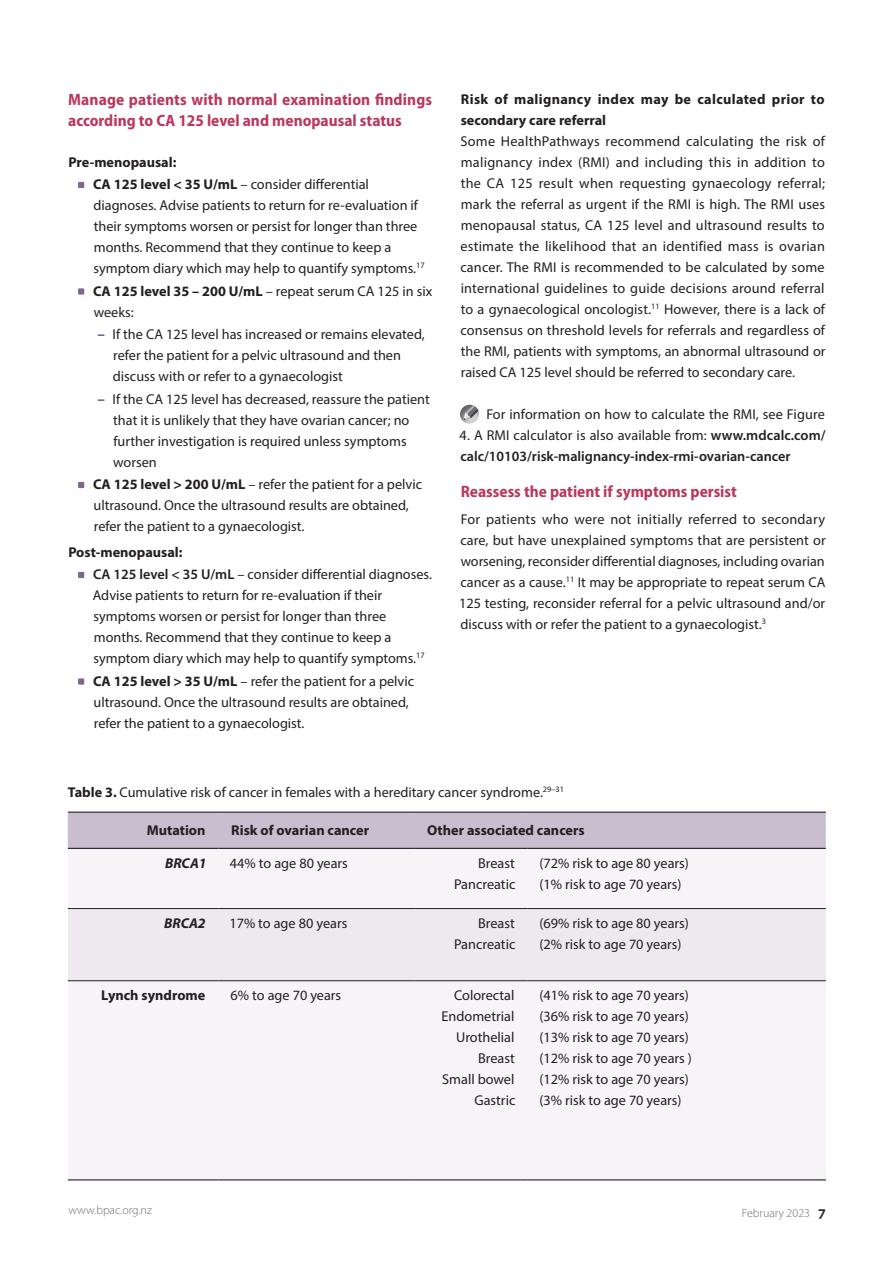
<style>
.page{position:relative;width:893px;height:1263px;background:#fff}
.page>*{position:absolute;margin:0;border:0;box-sizing:border-box;transform-origin:0 0}
.B_head{font:700 semi-condensed 16.5px/21px "Myriad Pro";color:#bb375c}
.Body{font:14.25px/21px "Myriad Pro";color:#231f20;text-align:justify}
.Bullet_List{font:14.25px/21px "Myriad Pro";color:#231f20}
.Body_Line_Space{font:14.25px "Myriad Pro";color:#231f20}
.Body_Line_Space-2{font:600 14.25px/21px "Myriad Pro";color:#231f20}
.Body-2{font:700 14.25px "Myriad Pro";color:#231f20}
.C_head{font:700 14.25px/21px "Myriad Pro";letter-spacing:.025em;color:#231f20}
.Body-3{font:italic 700 14.25px "Myriad Pro";color:#231f20}
.t1{font:300 12px "Myriad Pro";color:#6c6d70}
.s1{font-weight:700}
.s2{font-weight:900;font-size:15px;color:#80678e}
.s3{font-weight:600}
.s4{font-weight:400}
.s5{font-weight:600;font-size:15.75px;color:#231f20}
</style>
<div class="page">
<svg style="left:78px;top:182px;width:6px;height:6px"></svg>
<svg style="left:78px;top:288px;width:6px;height:7px"></svg>
<svg style="left:78px;top:482px;width:6px;height:6px"></svg>
<svg style="left:78px;top:572px;width:6px;height:6px"></svg>
<svg style="left:78px;top:678px;width:6px;height:7px"></svg>
<div style="left:458px;top:403px;width:21px;height:21px;background:#231f20;opacity:.6"></div>
<svg style="left:464px;top:405px;width:14px;height:15px"></svg>
<div style="left:68px;top:813px;width:758px;height:35px;background:#c8becf"></div>
<div style="left:68px;top:849px;width:758px;height:330px;background:#f6f4f7"></div>
<div style="left:68px;top:909px;width:758px;height:71px;background:#ede9ef"></div>
<hr style="left:68px;top:908px;width:150px;height:1px;background:#231f20">
<hr style="left:218px;top:908px;width:197px;height:1px;background:#231f20">
<hr style="left:415px;top:908px;width:112px;height:1px;background:#231f20">
<hr style="left:527px;top:908px;width:299px;height:1px;background:#231f20">
<hr style="left:68px;top:980px;width:150px;height:1px;background:#231f20">
<hr style="left:218px;top:980px;width:197px;height:1px;background:#231f20">
<hr style="left:415px;top:980px;width:112px;height:1px;background:#231f20">
<hr style="left:527px;top:980px;width:299px;height:1px;background:#231f20">
<hr style="left:68px;top:812px;width:150px;height:1px;background:#231f20">
<hr style="left:218px;top:812px;width:197px;height:1px;background:#231f20">
<hr style="left:415px;top:812px;width:112px;height:1px;background:#231f20">
<hr style="left:527px;top:812px;width:299px;height:1px;background:#231f20">
<hr style="left:68px;top:848px;width:150px;height:1px;background:#231f20">
<hr style="left:218px;top:848px;width:197px;height:1px;background:#231f20">
<hr style="left:415px;top:848px;width:112px;height:1px;background:#231f20">
<hr style="left:527px;top:848px;width:299px;height:1px;background:#231f20">
<hr style="left:68px;top:1179px;width:150px;height:1px;background:#231f20">
<hr style="left:218px;top:1179px;width:197px;height:1px;background:#231f20">
<hr style="left:415px;top:1179px;width:112px;height:1px;background:#231f20">
<hr style="left:527px;top:1179px;width:299px;height:1px;background:#231f20">
<p class="B_head" style="left:68px;top:89px;width:365px">Manage patients with normal examination findings according to CA 125 level and menopausal status</p>
<p class="Body-2" style="left:68px;top:152px;width:110px">Pre-menopausal:</p>
<p class="Bullet_List" style="left:93px;top:173px;width:333px"><span class="s1">CA 125 level &lt; 35 U/mL</span> – consider differential diagnoses. Advise patients to return for re-evaluation if their symptoms worsen or persist for longer than three months. Recommend that they continue to keep a symptom diary which may help to quantify symptoms.<sup>17</sup></p>
<p class="Bullet_List" style="left:93px;top:280px;width:341px"><span class="s1">CA 125 level 35 – 200 U/mL</span> – repeat serum CA 125 in six weeks:</p>
<p class="Bullet_List" style="left:113px;top:323px;width:313px;text-indent:-15px"><span class="s2">–</span> If the CA 125 level has increased or remains elevated, refer the patient for a pelvic ultrasound and then discuss with or refer to a gynaecologist</p>
<p class="Bullet_List" style="left:113px;top:388px;width:318px;text-indent:-16px"><span class="s2">–</span> If the CA 125 level has decreased, reassure the patient that it is unlikely that they have ovarian cancer; no further investigation is required unless symptoms worsen</p>
<p class="Bullet_List" style="left:93px;top:473px;width:331px"><span class="s1">CA 125 level &gt; 200 U/mL</span> – refer the patient for a pelvic ultrasound. Once the ultrasound results are obtained, refer the patient to a gynaecologist.</p>
<p class="Body-2" style="left:68px;top:542px;width:116px">Post-menopausal:</p>
<p class="Bullet_List" style="left:93px;top:563px;width:341px"><span class="s3">CA 125 level &lt; 35 U/mL</span> – consider differential diagnoses.<br>Advise patients to return for re-evaluation if their symptoms worsen or persist for longer than three months. Recommend that they continue to keep a symptom diary which may help to quantify symptoms.<sup>17</sup></p>
<p class="Bullet_List" style="left:93px;top:670px;width:323px"><span class="s1">CA 125 level &gt; 35 U/mL</span> – refer the patient for a pelvic ultrasound. Once the ultrasound results are obtained, refer the patient to a gynaecologist.</p>
<p class="C_head" style="left:461px;top:88px;width:365px">Risk of malignancy index may be calculated prior to secondary care referral</p>
<p class="Body" style="left:460px;top:130px;width:367px">Some HealthPathways recommend calculating the risk of malignancy index (RMI) and including this in addition to the CA 125 result when requesting gynaecology referral; mark the referral as urgent if the RMI is high. The RMI uses menopausal status, CA 125 level and ultrasound results to estimate the likelihood that an identified mass is ovarian cancer. The RMI is recommended to be calculated by some international guidelines to guide decisions around referral to a gynaecological oncologist.<sup>11</sup> However, there is a lack of consensus on threshold levels for referrals and regardless of the RMI, patients with symptoms, an abnormal ultrasound or raised CA 125 level should be referred to secondary care.</p>
<p class="Body_Line_Space" style="left:486px;top:405px;width:340px">For information on how to calculate the RMI, see Figure</p>
<p class="Body_Line_Space-2" style="left:460px;top:424px;width:368px"><span class="s4">4. A RMI calculator is also available from:</span> www.mdcalc.com/ calc/10103/risk-malignancy-index-rmi-ovarian-cancer</p>
<p class="B_head" style="left:461px;top:481px;width:278px">Reassess the patient if symptoms persist</p>
<p class="Body" style="left:459px;top:508px;width:368px">For patients who were not initially referred to secondary care, but have unexplained symptoms that are persistent or worsening, reconsider differential diagnoses, including ovarian cancer as a cause.<sup>11</sup> It may be appropriate to repeat serum CA 125 testing, reconsider referral for a pelvic ultrasound and/or discuss with or refer the patient to a gynaecologist.<sup>3</sup></p>
<p class="Body_Line_Space" style="left:68px;top:783px;width:498px"><span class="s1">Table 3.</span> Cumulative risk of cancer in females with a hereditary cancer syndrome.<sup>29–31</sup></p>
<p class="Body-2" style="left:147px;top:821px;width:60px">Mutation</p>
<p class="Body-2" style="left:231px;top:821px;width:139px">Risk of ovarian cancer</p>
<p class="Body-2" style="left:427px;top:821px;width:159px">Other associated cancers</p>
<p class="Body-3" style="left:165px;top:854px;width:43px">BRCA1</p>
<p class="Body" style="left:230px;top:852px;width:119px">44% to age 80 years</p>
<p class="Body" style="left:478px;top:852px;width:38px">Breast</p>
<p class="Body" style="left:454px;top:873px;width:63px">Pancreatic</p>
<p class="Body" style="left:539px;top:852px;width:151px">(72% risk to age 80 years)</p>
<p class="Body" style="left:539px;top:873px;width:144px">(1% risk to age 70 years)</p>
<p class="Body-3" style="left:164px;top:914px;width:43px">BRCA2</p>
<p class="Body" style="left:229px;top:913px;width:119px">17% to age 80 years</p>
<p class="Body" style="left:478px;top:913px;width:38px">Breast</p>
<p class="Body" style="left:454px;top:934px;width:63px">Pancreatic</p>
<p class="Body-2" style="left:101px;top:986px;width:106px">Lynch syndrome</p>
<p class="Body" style="left:231px;top:985px;width:112px">6% to age 70 years</p>
<p class="Body" style="left:454px;top:985px;width:62px">Colorectal</p>
<p class="Body" style="left:442px;top:1006px;width:74px">Endometrial</p>
<p class="Body" style="left:456px;top:1027px;width:60px">Urothelial</p>
<p class="Body" style="left:478px;top:1048px;width:38px">Breast</p>
<p class="Body" style="left:442px;top:1069px;width:74px">Small bowel</p>
<p class="Body" style="left:474px;top:1090px;width:42px">Gastric</p>
<p class="Body" style="left:539px;top:913px;width:151px">(69% risk to age 80 years)</p>
<p class="Body" style="left:539px;top:934px;width:144px">(2% risk to age 70 years)</p>
<p class="Body" style="left:539px;top:985px;width:151px">(41% risk to age 70 years)</p>
<p class="Body" style="left:539px;top:1006px;width:151px">(36% risk to age 70 years)</p>
<p class="Body" style="left:539px;top:1027px;width:151px">(13% risk to age 70 years)</p>
<p class="Body" style="left:539px;top:1048px;width:154px">(12% risk to age 70 years )</p>
<p class="Body" style="left:539px;top:1069px;width:151px">(12% risk to age 70 years)</p>
<p class="Body" style="left:539px;top:1090px;width:144px">(3% risk to age 70 years)</p>
<p class="t1" style="left:69px;top:1202px;width:85px">www.bpac.org.nz</p>
<p class="t1" style="left:742px;top:1206px;width:85px">February 2023 <span class="s5">7</span></p>
</div>
